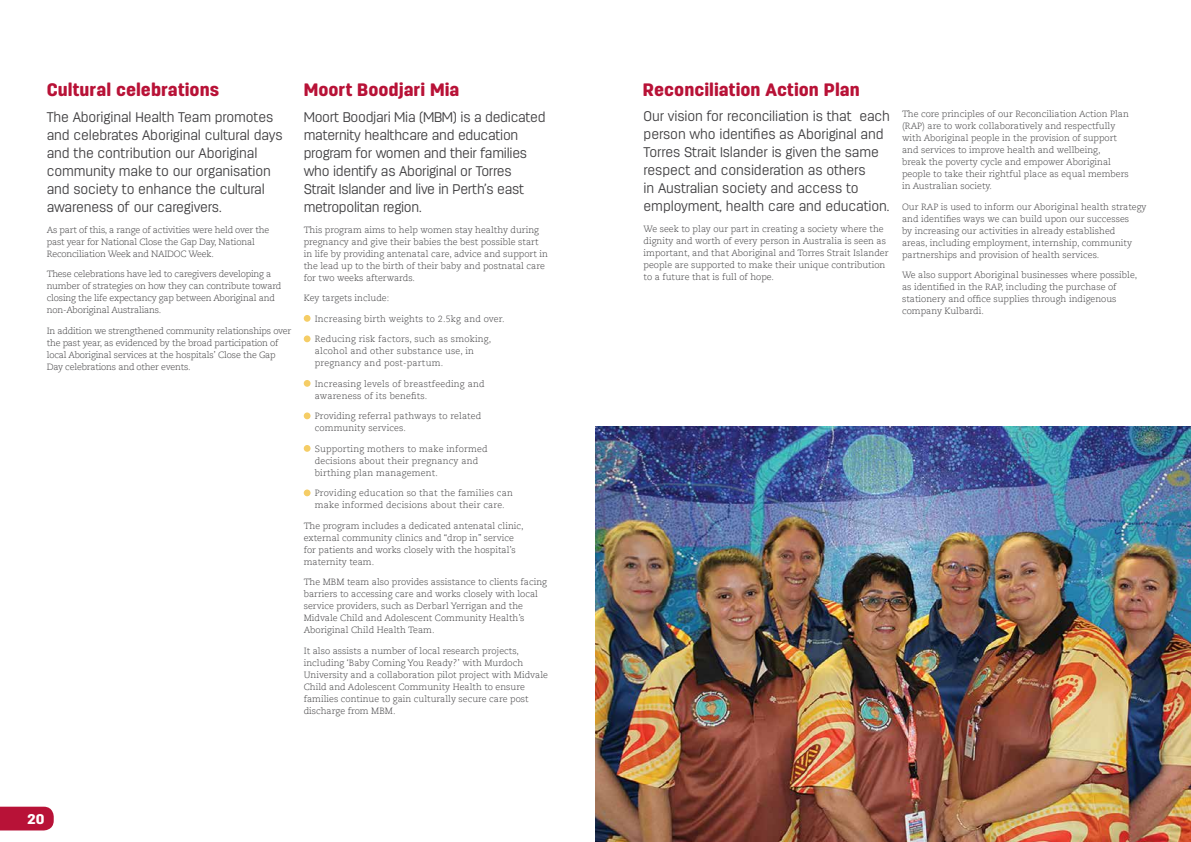
<style>
.page{position:relative;width:1191px;height:842px;background:#fff}
.page>*{position:absolute;margin:0;border:0;box-sizing:border-box;transform-origin:0 0}
.t1{font:900 18px "Antartida Rounded";color:#b81237}
.t2{font:300 14px/18px "Antartida Rounded";letter-spacing:-.01em;color:#414042}
.t3{font:900 14px "Antartida Rounded";color:#fff;scale:1.05 1}
.t4{font:300 9px/12px "Caecilia LT Std";color:#414042}
.t5{font:300 9px/12px "Caecilia LT Std";letter-spacing:-.02em;color:#414042}
.t6{font:300 9px/12px "Caecilia LT Std";letter-spacing:.02em;color:#414042}
</style>
<div class="page">
<svg style="left:0;top:807px;width:54px;height:23px"></svg>
<div style="left:304px;top:315px;width:6px;height:7px;background:#f5cd66;border-radius:50%"></div>
<div style="left:304px;top:335px;width:6px;height:7px;background:#f5cd66;border-radius:50%"></div>
<div style="left:304px;top:380px;width:6px;height:7px;background:#f5cd66;border-radius:50%"></div>
<div style="left:304px;top:412px;width:6px;height:7px;background:#f5cd66;border-radius:50%"></div>
<div style="left:304px;top:445px;width:6px;height:7px;background:#f5cd66;border-radius:50%"></div>
<div style="left:304px;top:489px;width:6px;height:7px;background:#f5cd66;border-radius:50%"></div>
<img style="left:595px;top:427px;width:596px;height:415px">
<h1 class="t1" style="left:47px;top:79px;width:174px">Cultural celebrations</h1>
<h2 class="t2" style="left:47px;top:108px;width:237px">The Aboriginal Health Team promotes and celebrates Aboriginal cultural days and the contribution our Aboriginal community make to our organisation and society to enhance the cultural awareness of our caregivers.</h2>
<p class="t5" style="left:47px;top:224px;width:224px">As part of this, a range of activities were held over the past year for National Close the Gap Day, National<br>Reconciliation Week and NAIDOC Week.</p>
<p class="t5" style="left:47px;top:268px;width:236px">These celebrations have led to caregivers developing a number of strategies on how they can contribute toward closing the life expectancy gap between Aboriginal and non-Aboriginal Australians.</p>
<p class="t5" style="left:47px;top:325px;width:246px">In addition we strengthened community relationships over the past year, as evidenced by the broad participation of local Aboriginal services at the hospitals’ Close the Gap Day celebrations and other events.</p>
<h1 class="t1" style="left:304px;top:79px;width:157px">Moort Boodjari Mia</h1>
<h2 class="t2" style="left:304px;top:108px;width:243px">Moort Boodjari Mia (MBM) is a dedicated maternity healthcare and education program for women and their families who identify as Aboriginal or Torres Strait Islander and live in Perth’s east metropolitan region.</h2>
<p class="t4" style="left:304px;top:224px;width:246px">This program aims to help women stay healthy during pregnancy and give their babies the best possible start in life by providing antenatal care, advice and support in the lead up to the birth of their baby and postnatal care for two weeks afterwards.</p>
<p class="t4" style="left:304px;top:292px;width:87px">Key targets include:</p>
<p class="t6" style="left:315px;top:313px;width:191px">Increasing birth weights to 2.5kg and over.</p>
<p class="t6" style="left:315px;top:333px;width:178px">Reducing risk factors, such as smoking, alcohol and other substance use, in pregnancy and post-partum.</p>
<p class="t6" style="left:315px;top:378px;width:171px">Increasing levels of breastfeeding and awareness of its benefits.</p>
<p class="t4" style="left:315px;top:410px;width:168px">Providing referral pathways to related community services.</p>
<p class="t6" style="left:315px;top:443px;width:174px">Supporting mothers to make informed decisions about their pregnancy and birthing plan management.</p>
<p class="t6" style="left:315px;top:487px;width:200px">Providing education so that the families can make informed decisions about their care.</p>
<p class="t4" style="left:304px;top:520px;width:221px">The program includes a dedicated antenatal clinic, external community clinics and “drop in” service for patients and works closely with the hospital’s maternity team.</p>
<p class="t4" style="left:304px;top:576px;width:245px">The MBM team also provides assistance to clients facing barriers to accessing care and works closely with local service providers, such as Derbarl Yerrigan and the Midvale Child and Adolescent Community Health’s Aboriginal Child Health Team.</p>
<p class="t4" style="left:304px;top:645px;width:246px">It also assists a number of local research projects, including ‘Baby Coming You Ready?’ with Murdoch University and a collaboration pilot project with Midvale Child and Adolescent Community Health to ensure families continue to gain culturally secure care post discharge from MBM.</p>
<h2 class="t3" style="left:27px;top:811px;width:18px">20</h2>
<h1 class="t1" style="left:643px;top:79px;width:218px">Reconciliation Action Plan</h1>
<h2 class="t2" style="left:643px;top:107px;width:248px">Our vision for reconciliation is that each person who identifies as Aboriginal and Torres Strait Islander is given the same respect and consideration as others<br>in Australian society and access to employment, health care and education.</h2>
<p class="t4" style="left:643px;top:223px;width:246px">We seek to play our part in creating a society where the dignity and worth of every person in Australia is seen as important, and that Aboriginal and Torres Strait Islander people are supported to make their unique contribution to a future that is full of hope.</p>
<p class="t4" style="left:902px;top:109px;width:228px">The core principles of our Reconciliation Action Plan (RAP) are to work collaboratively and respectfully with Aboriginal people in the provision of support and services to improve health and wellbeing,<br>break the poverty cycle and empower Aboriginal people to take their rightful place as equal members in Australian society.</p>
<p class="t4" style="left:902px;top:201px;width:246px">Our RAP is used to inform our Aboriginal health strategy and identifies ways we can build upon our successes<br>by increasing our activities in already established<br>areas, including employment, internship, community partnerships and provision of health services.</p>
<p class="t4" style="left:902px;top:270px;width:237px">We also support Aboriginal businesses where possible, as identified in the RAP, including the purchase of stationery and office supplies through indigenous company Kulbardi.</p>
</div>
